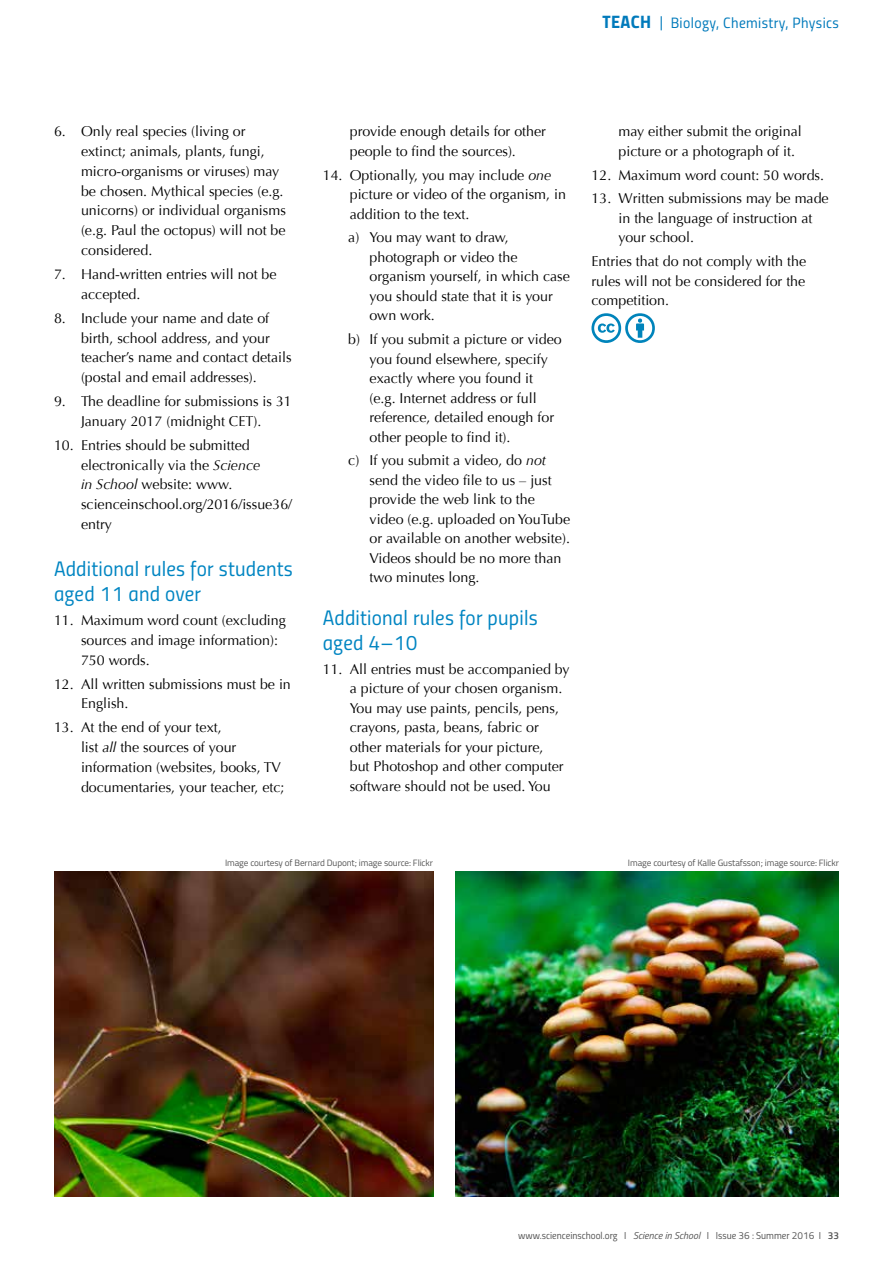
<style>
.page{position:relative;width:893px;height:1263px;background:#fff}
.page>*{position:absolute;margin:0;border:0;box-sizing:border-box;transform-origin:0 0}
.t1{font:21px/25.5px "Titillium Regular Upright";letter-spacing:.01em;color:#0085c2}
.t2{font:15px "Titillium Regular Upright";letter-spacing:.025em;color:#007abb}
.t3{font:14.25px/19.5px "Optima";color:#000}
.t4{font:10.05px "Titillium Regular Upright";color:#565656}
.t5{font:9.15px "Titillium";letter-spacing:-.01em;color:#565656}
.s1{font-family:"Titillium Bold Upright";font-size:18px}
.s2{font-style:italic}
.s3{font-family:"Titillium";font-style:italic}
.s4{font-family:"Titillium Semibold Upright"}
</style>
<div class="page">
<svg style="left:591px;top:313px;width:64px;height:30px"></svg>
<img style="left:455px;top:871px;width:384px;height:325px">
<img style="left:54px;top:871px;width:380px;height:325px">
<p class="t2" style="left:602px;top:12px;width:238px"><span class="s1">TEACH</span> | Biology, Chemistry, Physics</p>
<p class="t3" style="left:81px;top:122px;width:206px;text-indent:-27px">6. Only real species (living or extinct; animals, plants, fungi, micro-organisms or viruses) may be chosen. Mythical species (e.g. unicorns) or individual organisms (e.g. Paul the octopus) will not be considered.</p>
<p class="t3" style="left:81px;top:264px;width:197px;text-indent:-27px">7. Hand-written entries will not be accepted.</p>
<p class="t3" style="left:81px;top:308px;width:212px;text-indent:-27px">8. Include your name and date of birth, school address, and your teacher’s name and contact details (postal and email addresses).</p>
<p class="t3" style="left:54px;top:392px;width:239px;text-align:center">9. The deadline for submissions is 31<br>January 2017 (midnight CET).</p>
<p class="t3" style="left:81px;top:435px;width:213px;text-indent:-27px">10. Entries should be submitted electronically via the <span class="s2">Science<br>in School</span> website: www. scienceinschool.org/2016/issue36/ entry</p>
<h1 class="t1" style="left:54px;top:554px;width:240px">Additional rules for students aged 11 and over</h1>
<p class="t3" style="left:81px;top:610px;width:206px;text-indent:-27px">11. Maximum word count (excluding sources and image information):<br>750 words.</p>
<p class="t3" style="left:81px;top:674px;width:211px;text-indent:-27px">12. All written submissions must be in<br>English.</p>
<p class="t3" style="left:81px;top:718px;width:205px;text-indent:-27px">13. At the end of your text,<br>list <span class="s2">all</span> the sources of your information (websites, books, TV documentaries, your teacher, etc;</p>
<p class="t3" style="left:350px;top:122px;width:198px">provide enough details for other people to find the sources).</p>
<p class="t3" style="left:350px;top:165px;width:218px;text-indent:-27px">14. Optionally, you may include <span class="s2">one </span>picture or video of the organism, in addition to the text.</p>
<p class="t3" style="left:370px;top:228px;width:202px;text-indent:-21px">a) You may want to draw, photograph or video the organism yourself, in which case you should state that it is your own work.</p>
<p class="t3" style="left:370px;top:330px;width:194px;text-indent:-21px">b) If you submit a picture or video you found elsewhere, specify exactly where you found it (e.g. Internet address or full reference, detailed enough for other people to find it).</p>
<p class="t3" style="left:370px;top:451px;width:202px;text-indent:-21px">c) If you submit a video, do <span class="s2">not </span>send the video file to us – just provide the web link to the video (e.g. uploaded on YouTube or available on another website).<br>Videos should be no more than two minutes long.</p>
<h1 class="t1" style="left:323px;top:604px;width:216px">Additional rules for pupils aged 4–10</h1>
<p class="t3" style="left:350px;top:659px;width:221px;text-indent:-27px">11. All entries must be accompanied by a picture of your chosen organism.<br>You may use paints, pencils, pens, crayons, pasta, beans, fabric or other materials for your picture,<br>but Photoshop and other computer software should not be used. You</p>
<p class="t3" style="left:618px;top:122px;width:185px">may either submit the original picture or a photograph of it.</p>
<p class="t3" style="left:591px;top:165px;width:234px">12. Maximum word count: 50 words.</p>
<p class="t3" style="left:618px;top:189px;width:212px;text-indent:-27px">13. Written submissions may be made in the language of instruction at your school.</p>
<p class="t3" style="left:591px;top:252px;width:216px;text-align:justify">Entries that do not comply with the rules will not be considered for the competition.</p>
<p class="t5" style="left:225px;top:856px;width:210px">Image courtesy of Bernard Dupont; image source: Flickr</p>
<p class="t5" style="left:628px;top:856px;width:212px">Image courtesy of Kalle Gustafsson; image source: Flickr</p>
<p class="t4" style="left:518px;top:1228px;width:322px">www.scienceinschool.org I <span class="s3">Science in School</span> I Issue 36 : Summer 2016 I <span class="s4">33</span></p>
</div>
